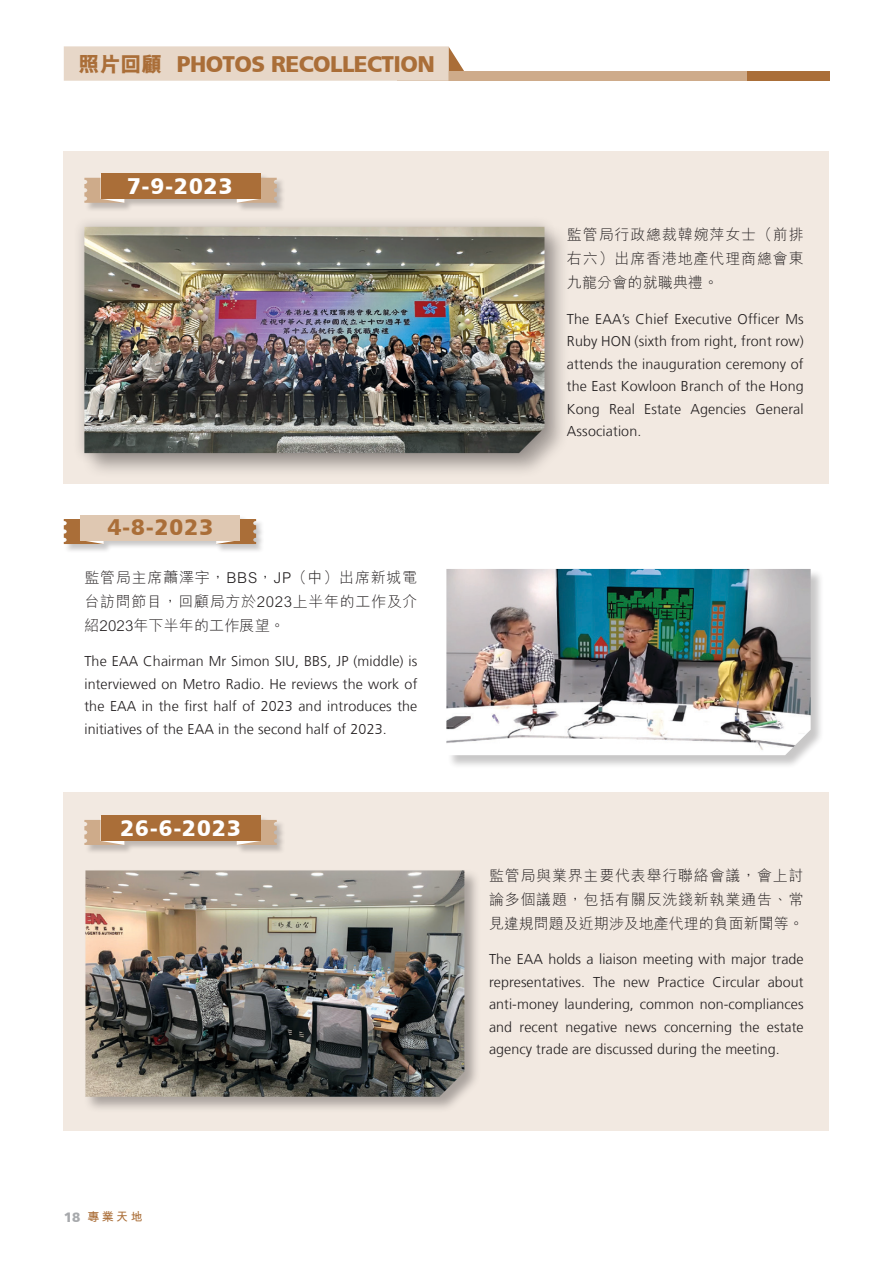
<style>
.page{position:relative;width:893px;height:1263px;background:#fff}
.page>*{position:absolute;margin:0;border:0;box-sizing:border-box;transform-origin:0 0}
.t1{font:900 22.5px "Frutiger CE";letter-spacing:-.025em;color:#aa6e38}
.t2{font:900 22.5px "Frutiger CE";letter-spacing:.05em;color:#fff}
.t3{font:300 15px/24px "M Hei HK";letter-spacing:.045em;color:#231f20;text-align:justify}
.t4{font:300 14.25px/22.5px "Frutiger LT";letter-spacing:.01em;color:#231f20;text-align:justify}
.t5{font:700 12px "M Hei HK";color:#aa6e38}
.s1{font-family:"M Hei HK";font-weight:800;font-size:21px}
.s2{font-family:"Frutiger CE";font-weight:900;font-size:13.5px;color:#a7a9ac}
</style>
<div class="page">
<div style="left:64px;top:151px;width:765px;height:332px;background:#f2e9e1"></div>
<div style="left:64px;top:793px;width:765px;height:338px;background:#f2e9e1"></div>
<div style="left:84px;top:869px;width:397px;height:245px;background:#231f20;opacity:.35"></div>
<img style="left:85px;top:870px;width:379px;height:227px">
<div style="left:81px;top:224px;width:489px;height:255px;background:#231f20;opacity:.35"></div>
<div style="left:73px;top:215px;width:483px;height:250px;background:#231f20;opacity:.25"></div>
<img style="left:84px;top:227px;width:460px;height:226px">
<div style="left:84px;top:174px;width:202px;height:38px;background:#231f20;opacity:.25"></div>
<svg style="left:237px;top:174px;width:40px;height:29px"></svg>
<svg style="left:84px;top:174px;width:40px;height:29px"></svg>
<div style="left:101px;top:174px;width:159px;height:25px;background:#aa6e38"></div>
<div style="left:447px;top:570px;width:378px;height:199px;background:#231f20;opacity:.25"></div>
<img style="left:446px;top:569px;width:365px;height:186px">
<div style="left:64px;top:515px;width:201px;height:38px;background:#231f20;opacity:.25"></div>
<svg style="left:216px;top:515px;width:40px;height:29px"></svg>
<svg style="left:64px;top:515px;width:40px;height:29px"></svg>
<div style="left:80px;top:515px;width:160px;height:25px;background:#dfc8b2"></div>
<div style="left:84px;top:816px;width:202px;height:38px;background:#231f20;opacity:.25"></div>
<svg style="left:237px;top:816px;width:40px;height:29px"></svg>
<svg style="left:84px;top:816px;width:40px;height:29px"></svg>
<div style="left:101px;top:816px;width:159px;height:25px;background:#aa6e38"></div>
<div style="left:398px;top:72px;width:430px;height:9px;background:#ceab8a"></div>
<svg style="left:64px;top:46px;width:406px;height:35px;background:#e6d6c7"></svg>
<div style="left:747px;top:72px;width:83px;height:9px;background:#aa6e38"></div>
<p class="t1" style="left:79px;top:51px;width:358px"><span class="s1">照片回顧</span> PHOTOS RECOLLECTION</p>
<p class="t2" style="left:127px;top:173px;width:107px">7-9-2023</p>
<p class="t1" style="left:108px;top:514px;width:107px">4-8-2023</p>
<p class="t3" style="left:84px;top:565px;width:335px">監管局主席蕭澤宇，BBS，JP（中）出席新城電台訪問節目，回顧局方於2023上半年的工作及介紹2023年下半年的工作展望。</p>
<p class="t4" style="left:84px;top:650px;width:335px">The EAA Chairman Mr Simon SIU, BBS, JP (middle) is interviewed on Metro Radio. He reviews the work of the EAA in the first half of 2023 and introduces the initiatives of the EAA in the second half of 2023.</p>
<p class="t2" style="left:120px;top:815px;width:122px">26-6-2023</p>
<p class="t3" style="left:567px;top:222px;width:238px">監管局行政總裁韓婉萍女士（前排右六）出席香港地產代理商總會東九龍分會的就職典禮。</p>
<p class="t4" style="left:567px;top:308px;width:238px">The EAA’s Chief Executive Officer Ms Ruby HON (sixth from right, front row) attends the inauguration ceremony of the East Kowloon Branch of the Hong Kong Real Estate Agencies General Association.</p>
<p class="t3" style="left:489px;top:863px;width:316px">監管局與業界主要代表舉行聯絡會議，會上討論多個議題，包括有關反洗錢新執業通告、常見違規問題及近期涉及地產代理的負面新聞等。</p>
<p class="t4" style="left:489px;top:948px;width:316px">The EAA holds a liaison meeting with major trade representatives. The new Practice Circular about anti-money laundering, common non-compliances and recent negative news concerning the estate agency trade are discussed during the meeting.</p>
<p class="t5" style="left:64px;top:1208px;width:80px"><span class="s2">18</span> 專業天地</p>
</div>
